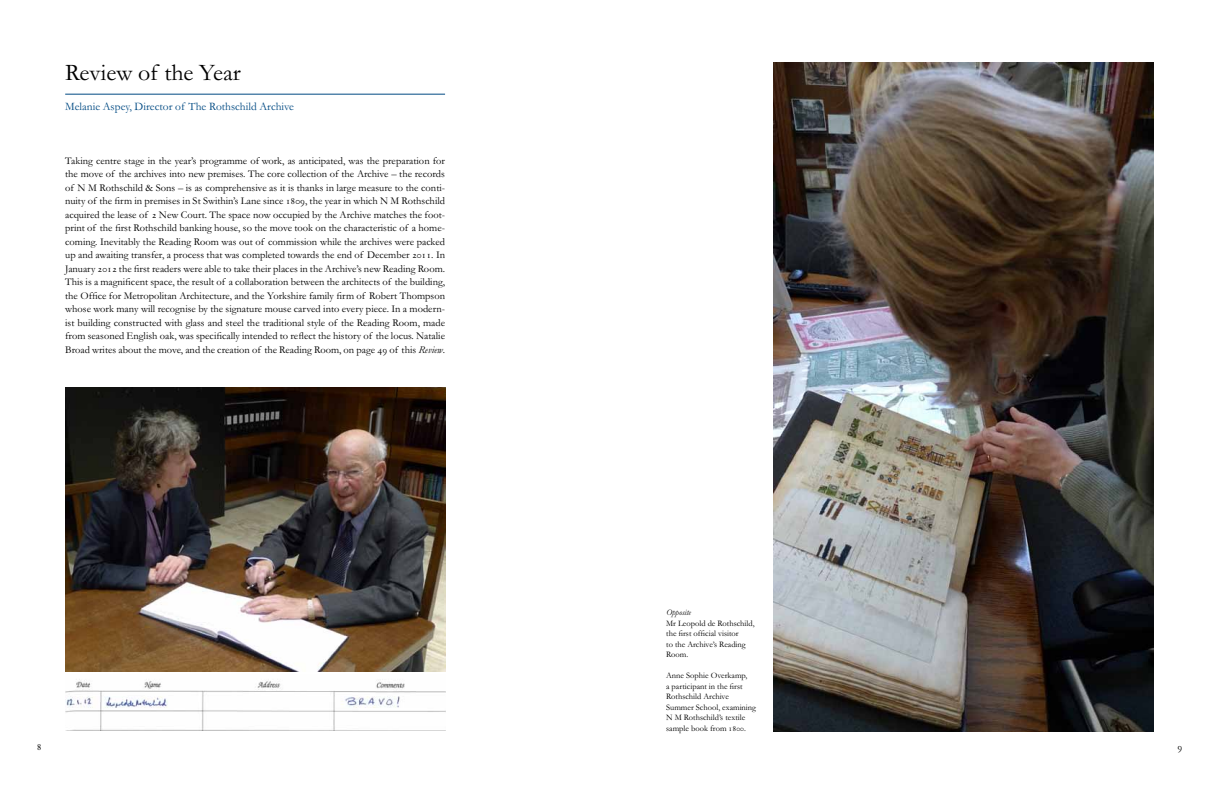
<style>
.page{position:relative;width:1219px;height:794px;background:#fff}
.page>*{position:absolute;margin:0;border:0;box-sizing:border-box;transform-origin:0 0}
.t1{font:24px "Garamond";color:#000}
.t2{font:11.5px "Garamond";color:#004a83}
.t3{font:10.5px/13.5px "Garamond";color:#000;text-align:justify}
.t4{font:8.5px/10.5px "Garamond";color:#000}
.t5{font:italic 8.5px "Garamond";color:#000}
.s1{font-family:"Garamond Expert"}
.s2{font-style:italic}
</style>
<div class="page">
<hr style="left:65px;top:94px;width:380px;height:1px;background:#004a83">
<img style="left:774px;top:62px;width:380px;height:669px">
<img style="left:65px;top:387px;width:380px;height:284px">
<img style="left:65px;top:679px;width:380px;height:51px">
<h1 class="t1" style="left:65px;top:59px;width:177px">Review of the Year</h1>
<p class="t2" style="left:65px;top:100px;width:230px">Melanie Aspey, Director of The Rothschild Archive</p>
<p class="t3" style="left:65px;top:154px;width:381px">Taking centre stage in the year’s programme of work, as anticipated, was the preparation for the move of the archives into new premises. The core collection of the Archive – the records of N M Rothschild &amp; Sons – is as comprehensive as it is thanks in large measure to the conti&shy;nuity of the firm in premises in St Swithin’s Lane since <span class="s1">1 809</span>, the year in which N M Rothschild acquired the lease of <span class="s1">2</span> New Court. The space now occupied by the Archive matches the foot&shy;print of the first Rothschild banking house, so the move took on the characteristic of a home&shy;coming. Inevitably the Reading Room was out of commission while the archives were packed up and awaiting transfer, a process that was completed towards the end of December <span class="s1">2011</span> . In January <span class="s1">201 2</span> the first readers were able to take their places in the Archive’s new Reading Room.<br>This is a magnificent space, the result of a collaboration between the architects of the building, the Office for Metropolitan Architecture, and the Yorkshire family firm of Robert Thompson whose work many will recognise by the signature mouse carved into every piece. In a modern&shy;ist building constructed with glass and steel the traditional style of the Reading Room, made from seasoned English oak, was specifically intended to reflect the history of the locus. Natalie Broad writes about the move, and the creation of the Reading Room, on page <span class="s1">49</span> of this <span class="s2">Review</span>.</p>
<p class="t5" style="left:666px;top:608px;width:26px">Opposite</p>
<p class="t4" style="left:666px;top:618px;width:90px">Mr Leopold de Rothschild, the first official visitor<br>to the Archive’s Reading<br>Room.</p>
<p class="t4" style="left:666px;top:670px;width:91px">Anne Sophie Overkamp,<br>a participant in the first<br>Rothschild Archive<br>Summer School, examining<br>N M Rothschild’s textile sample book from <span class="s1">1 800.</span></p>
</div>
